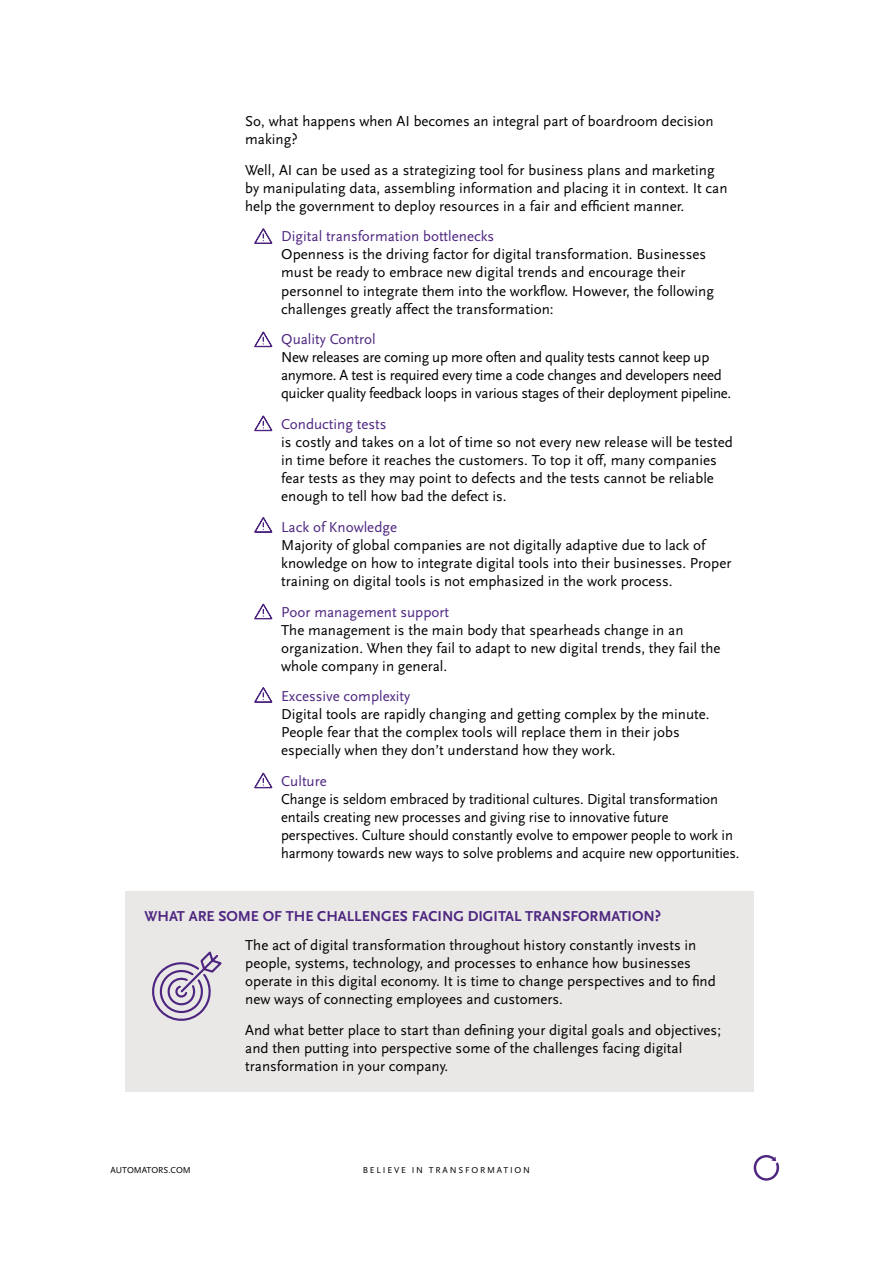
<style>
.page{position:relative;width:893px;height:1263px;background:#fff}
.page>*{position:absolute;margin:0;border:0;box-sizing:border-box;transform-origin:0 0}
.t1{font:15px/18px "Scala Sans LF";color:#000}
.t2{font:15px/18px "Scala Sans LF";letter-spacing:-.02em;color:#000}
.t3{font:15px "Scala Sans LF";color:#4e2680}
.t4{font:700 15px "Scala Sans LF";color:#4e2680}
.t5{font:9px "Scala Sans";letter-spacing:.2em;color:#000}
.t6{font:9px "Scala Sans";color:#000}
</style>
<div class="page">
<svg style="left:754px;top:1155px;width:25px;height:25px"></svg>
<div style="left:125px;top:891px;width:629px;height:201px;background:#eae8e7"></div>
<svg style="left:254px;top:228px;width:19px;height:16px"></svg>
<svg style="left:254px;top:331px;width:19px;height:17px"></svg>
<svg style="left:254px;top:415px;width:19px;height:17px"></svg>
<svg style="left:254px;top:517px;width:19px;height:16px"></svg>
<svg style="left:254px;top:603px;width:19px;height:17px"></svg>
<svg style="left:254px;top:687px;width:19px;height:16px"></svg>
<svg style="left:254px;top:772px;width:19px;height:17px"></svg>
<svg style="left:152px;top:951px;width:70px;height:70px"></svg>
<p class="t1" style="left:245px;top:112px;width:470px">So, what happens when AI becomes an integral part of boardroom decision making?</p>
<p class="t1" style="left:245px;top:161px;width:484px">Well, AI can be used as a strategizing tool for business plans and marketing by manipulating data, assembling information and placing it in context. It can help the government to deploy resources in a fair and efficient manner.</p>
<p class="t3" style="left:281px;top:228px;width:215px">Digital transformation bottlenecks</p>
<p class="t1" style="left:281px;top:246px;width:434px">Openness is the driving factor for digital transformation. Businesses must be ready to embrace new digital trends and encourage their personnel to integrate them into the workflow. However, the following challenges greatly affect the transformation:</p>
<p class="t3" style="left:281px;top:331px;width:96px">Quality Control</p>
<p class="t2" style="left:281px;top:349px;width:451px">New releases are coming up more often and quality tests cannot keep up anymore. A test is required every time a code changes and developers need quicker quality feedback loops in various stages of their deployment pipeline.</p>
<p class="t3" style="left:281px;top:416px;width:107px">Conducting tests</p>
<p class="t1" style="left:281px;top:433px;width:453px">is costly and takes on a lot of time so not every new release will be tested in time before it reaches the customers. To top it off, many companies fear tests as they may point to defects and the tests cannot be reliable enough to tell how bad the defect is.</p>
<p class="t3" style="left:281px;top:519px;width:117px">Lack of Knowledge</p>
<p class="t1" style="left:281px;top:536px;width:452px">Majority of global companies are not digitally adaptive due to lack of knowledge on how to integrate digital tools into their businesses. Proper training on digital tools is not emphasized in the work process.</p>
<p class="t3" style="left:281px;top:603px;width:170px">Poor management support</p>
<p class="t1" style="left:281px;top:621px;width:441px">The management is the main body that spearheads change in an organization. When they fail to adapt to new digital trends, they fail the whole company in general.</p>
<p class="t3" style="left:281px;top:688px;width:130px">Excessive complexity</p>
<p class="t1" style="left:281px;top:706px;width:430px">Digital tools are rapidly changing and getting complex by the minute.<br>People fear that the complex tools will replace them in their jobs especially when they don’t understand how they work.</p>
<p class="t3" style="left:281px;top:773px;width:47px">Culture</p>
<p class="t1" style="left:281px;top:790px;width:460px">Change is seldom embraced by traditional cultures. Digital transformation entails creating new processes and giving rise to innovative future perspectives. Culture should constantly evolve to empower people to work in harmony towards new ways to solve problems and acquire new opportunities.</p>
<p class="t4" style="left:145px;top:908px;width:518px">WHAT ARE SOME OF THE CHALLENGES FACING DIGITAL TRANSFORMATION?</p>
<p class="t1" style="left:245px;top:937px;width:472px">The act of digital transformation throughout history constantly invests in people, systems, technology, and processes to enhance how businesses operate in this digital economy. It is time to change perspectives and to find new ways of connecting employees and customers.</p>
<p class="t1" style="left:245px;top:1021px;width:477px">And what better place to start than defining your digital goals and objectives; and then putting into perspective some of the challenges facing digital transformation in your company.</p>
<p class="t6" style="left:111px;top:1165px;width:82px">AUTOMATORS.COM</p>
<p class="t5" style="left:363px;top:1165px;width:169px">BELIEVE IN TRANSFORMATION</p>
</div>
